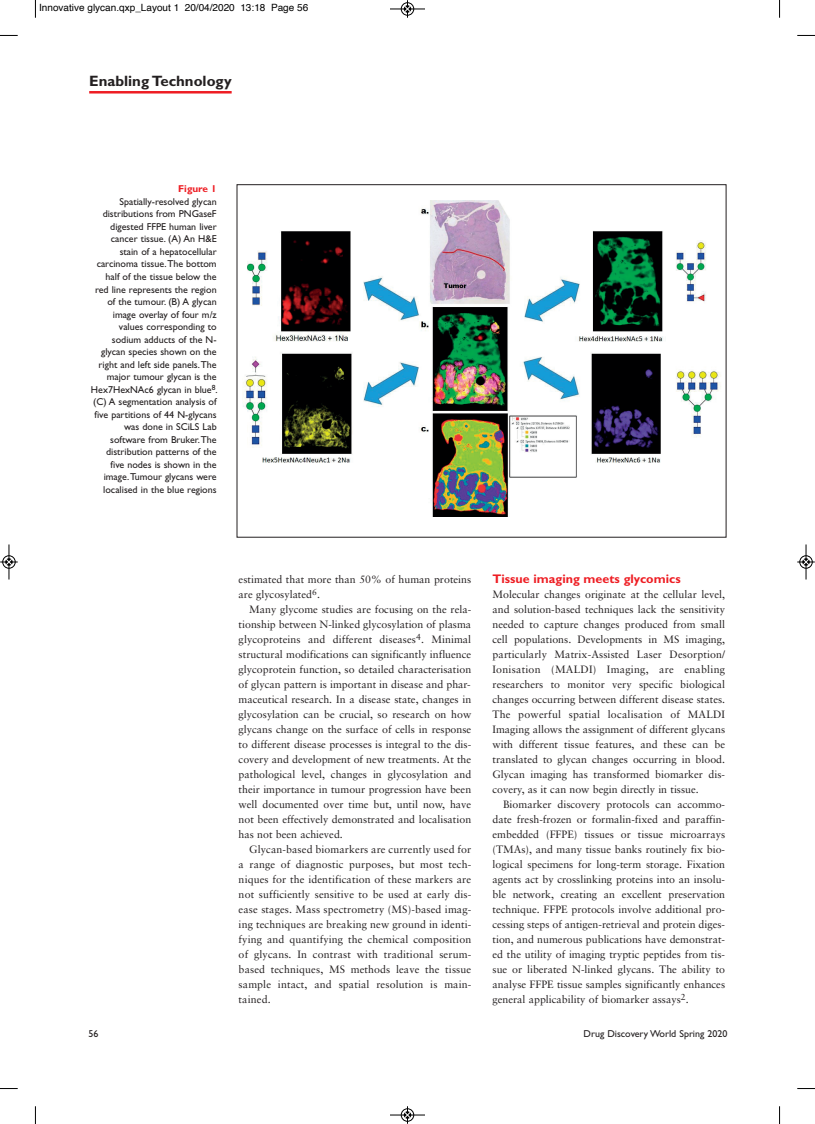
<style>
.page{position:relative;width:815px;height:1124px;background:#fff}
.page>*{position:absolute;margin:0;border:0;box-sizing:border-box;transform-origin:0 0}
.t1{font:700 15px "Gill Sans";color:#231f20}
.t2{font:700 12.5px "Gill Sans";color:#ee1d23}
.t3{font:10.62px/15px "Sabon";color:#231f20;text-align:justify}
.t4{font:10px/12.5px "Gill Sans";color:#231f20;text-align:right}
.t5{font:10px "Helvetica";color:#000}
.t6{font:700 10px "Gill Sans";color:#ee1d23}
</style>
<div class="page">
<hr style="left:89px;top:91px;width:143px;height:2px;background:#ee1d23">
<img style="left:242px;top:200px;width:479px;height:316px">
<svg style="left:35px;top:0;width:1px;height:18px"></svg>
<svg style="left:0;top:35px;width:18px;height:1px"></svg>
<svg style="left:779px;top:0;width:1px;height:18px"></svg>
<svg style="left:797px;top:35px;width:18px;height:1px"></svg>
<svg style="left:35px;top:1106px;width:1px;height:17px"></svg>
<svg style="left:0;top:1088px;width:18px;height:1px"></svg>
<svg style="left:779px;top:1106px;width:1px;height:17px"></svg>
<svg style="left:797px;top:1088px;width:18px;height:1px"></svg>
<div style="left:401px;top:2px;width:13px;height:14px;border:1px solid #fff;border-radius:50%"></div>
<hr style="left:390px;top:9px;width:35px;height:1px;background:#000">
<div style="left:401px;top:3px;width:13px;height:12px;border:1px solid #000;border-radius:50%"></div>
<svg style="left:404px;top:0;width:7px;height:18px"></svg>
<hr style="left:390px;top:1114px;width:35px;height:1px;background:#000">
<div style="left:401px;top:1108px;width:13px;height:13px;border:1px solid #000;border-radius:50%"></div>
<svg style="left:404px;top:1106px;width:7px;height:17px"></svg>
<div style="left:2px;top:555px;width:14px;height:13px;border:1px solid #fff;border-radius:50%"></div>
<hr style="left:9px;top:544px;width:1px;height:35px;background:#000">
<div style="left:3px;top:555px;width:12px;height:13px;border:1px solid #000;border-radius:50%"></div>
<svg style="left:0;top:558px;width:18px;height:7px"></svg>
<div style="left:799px;top:555px;width:14px;height:13px;border:1px solid #fff;border-radius:50%"></div>
<hr style="left:806px;top:544px;width:1px;height:35px;background:#000">
<div style="left:800px;top:555px;width:12px;height:13px;border:1px solid #000;border-radius:50%"></div>
<svg style="left:797px;top:558px;width:18px;height:7px"></svg>
<p class="t5" style="left:39px;top:4px;width:271px">Innovative glycan.qxp_Layout 1 20/04/2020 13:18 Page 56</p>
<p class="t1" style="left:89px;top:75px;width:144px">Enabling Technology</p>
<p class="t6" style="left:178px;top:185px;width:40px">Figure 1</p>
<p class="t4" style="left:91px;top:196px;width:128px">Spatially-resolved glycan distributions from PNGaseF digested FFPE human liver cancer tissue. (A) An H&amp;E stain of a hepatocellular carcinoma tissue. The bottom half of the tissue below the red line represents the region of the tumour. (B) A glycan image overlay of four m/z values corresponding to sodium adducts of the N&shy;glycan species shown on the right and left side panels. The major tumour glycan is the<br>Hex7HexNAc6 glycan in blue<sup>8</sup>. (C) A segmentation analysis of five partitions of 44 N-glycans was done in SCiLS Lab software from Bruker. The distribution patterns of the<br>five nodes is shown in the image. Tumour glycans were localised in the blue regions</p>
<p class="t3" style="left:239px;top:572px;width:234px">estimated that more than 50% of human proteins are glycosylated<sup>6</sup>.</p>
<p class="t3" style="left:239px;top:602px;width:234px;text-indent:11px">Many glycome studies are focusing on the rela&shy;tionship between N-linked glycosylation of plasma glycoproteins and different diseases<sup>4</sup>. Minimal structural modifications can significantly influence glycoprotein function, so detailed characterisation of glycan pattern is important in disease and phar&shy;maceutical research. In a disease state, changes in glycosylation can be crucial, so research on how glycans change on the surface of cells in response to different disease processes is integral to the dis&shy;covery and development of new treatments. At the pathological level, changes in glycosylation and their importance in tumour progression have been well documented over time but, until now, have not been effectively demonstrated and localisation has not been achieved.</p>
<p class="t3" style="left:239px;top:842px;width:234px;text-indent:11px">Glycan-based biomarkers are currently used for a range of diagnostic purposes, but most tech&shy;niques for the identification of these markers are not sufficiently sensitive to be used at early dis&shy;ease stages. Mass spectrometry (MS)-based imag&shy;ing techniques are breaking new ground in identi&shy;fying and quantifying the chemical composition of glycans. In contrast with traditional serum&shy;based techniques, MS methods leave the tissue sample intact, and spatial resolution is main&shy;tained.</p>
<p class="t2" style="left:493px;top:574px;width:190px">Tissue imaging meets glycomics</p>
<p class="t3" style="left:493px;top:587px;width:234px">Molecular changes originate at the cellular level, and solution-based techniques lack the sensitivity needed to capture changes produced from small cell populations. Developments in MS imaging, particularly Matrix-Assisted Laser Desorption/ Ionisation (MALDI) Imaging, are enabling researchers to monitor very specific biological changes occurring between different disease states.<br>The powerful spatial localisation of MALDI Imaging allows the assignment of different glycans with different tissue features, and these can be translated to glycan changes occurring in blood.<br>Glycan imaging has transformed biomarker dis&shy;covery, as it can now begin directly in tissue.</p>
<p class="t3" style="left:493px;top:797px;width:234px;text-indent:11px">Biomarker discovery protocols can accommo&shy;date fresh-frozen or formalin-fixed and paraffin&shy;embedded (FFPE) tissues or tissue microarrays (TMAs), and many tissue banks routinely fix bio&shy;logical specimens for long-term storage. Fixation agents act by crosslinking proteins into an insolu&shy;ble network, creating an excellent preservation technique. FFPE protocols involve additional pro&shy;cessing steps of antigen-retrieval and protein diges&shy;tion, and numerous publications have demonstrat&shy;ed the utility of imaging tryptic peptides from tis&shy;sue or liberated N-linked glycans. The ability to analyse FFPE tissue samples significantly enhances general applicability of biomarker assays<sup>2</sup>.</p>
<p class="t4" style="left:89px;top:1028px;width:11px">56</p>
<p class="t4" style="left:584px;top:1028px;width:145px">Drug Discovery World Spring 2020</p>
</div>
